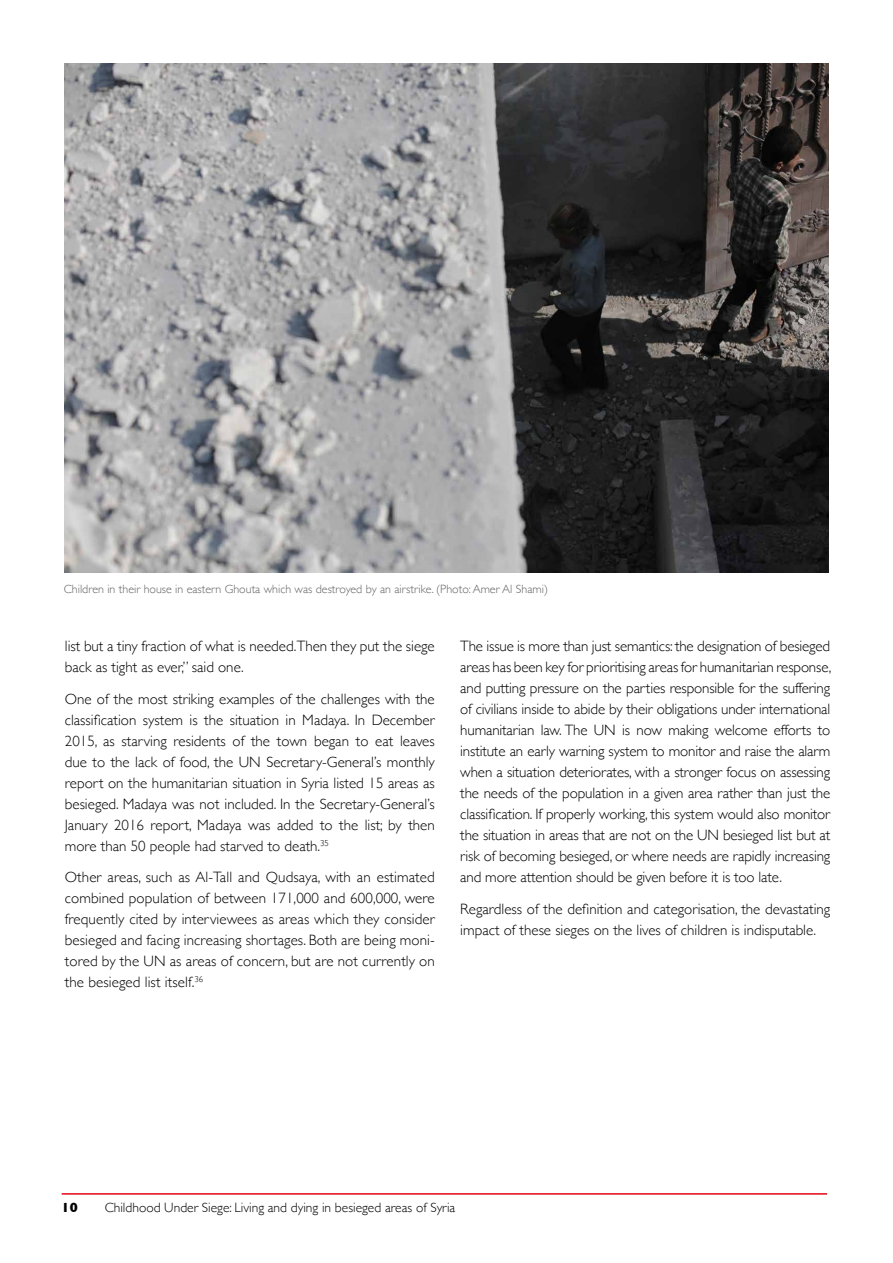
<style>
.page{position:relative;width:893px;height:1263px;background:#fff}
.page>*{position:absolute;margin:0;border:0;box-sizing:border-box;transform-origin:0 0}
.t1{font:300 15px/21px "Gill Sans";color:#000;text-align:justify}
.t2{font:300 13.5px "Gill Sans";color:#000}
.t3{font:700 13.5px "Gill Sans";color:#000}
.t4{font:300 12px "Gill Sans";color:#646363}
</style>
<div class="page">
<hr style="left:62px;top:1193px;width:765px;height:1px;background:#e30613">
<img style="left:65px;top:64px;width:763px;height:509px">
<p class="t4" style="left:64px;top:580px;width:486px">Children in their house in eastern Ghouta which was destroyed by an airstrike. (Photo: Amer Al Shami)</p>
<p class="t1" style="left:65px;top:635px;width:371px">list but a tiny fraction of what is needed.Then they put the siege back as tight as ever,” said one.</p>
<p class="t1" style="left:65px;top:687px;width:371px">One of the most striking examples of the challenges with the classification system is the situation in Madaya. In December 2015, as starving residents of the town began to eat leaves due to the lack of food, the UN Secretary-General’s monthly report on the humanitarian situation in Syria listed 15 areas as besieged. Madaya was not included. In the Secretary-General’s January 2016 report, Madaya was added to the list; by then more than 50 people had starved to death.<sup>35</sup></p>
<p class="t1" style="left:65px;top:866px;width:371px">Other areas, such as Al-Tall and Qudsaya, with an estimated combined population of between 171,000 and 600,000, were frequently cited by interviewees as areas which they consider besieged and facing increasing shortages. Both are being moni&shy;tored by the UN as areas of concern, but are not currently on the besieged list itself.<sup>36</sup></p>
<p class="t1" style="left:460px;top:635px;width:373px">The issue is more than just semantics: the designation of besieged areas has been key for prioritising areas for humanitarian response, and putting pressure on the parties responsible for the suffering of civilians inside to abide by their obligations under international humanitarian law. The UN is now making welcome efforts to institute an early warning system to monitor and raise the alarm when a situation deteriorates, with a stronger focus on assessing the needs of the population in a given area rather than just the classification. If properly working, this system would also monitor the situation in areas that are not on the UN besieged list but at risk of becoming besieged, or where needs are rapidly increasing and more attention should be given before it is too late.</p>
<p class="t1" style="left:460px;top:897px;width:371px">Regardless of the definition and categorisation, the devastating impact of these sieges on the lives of children is indisputable.</p>
<p class="t3" style="left:62px;top:1197px;width:18px">10</p>
<p class="t2" style="left:105px;top:1197px;width:352px">Childhood Under Siege: Living and dying in besieged areas of Syria</p>
</div>
